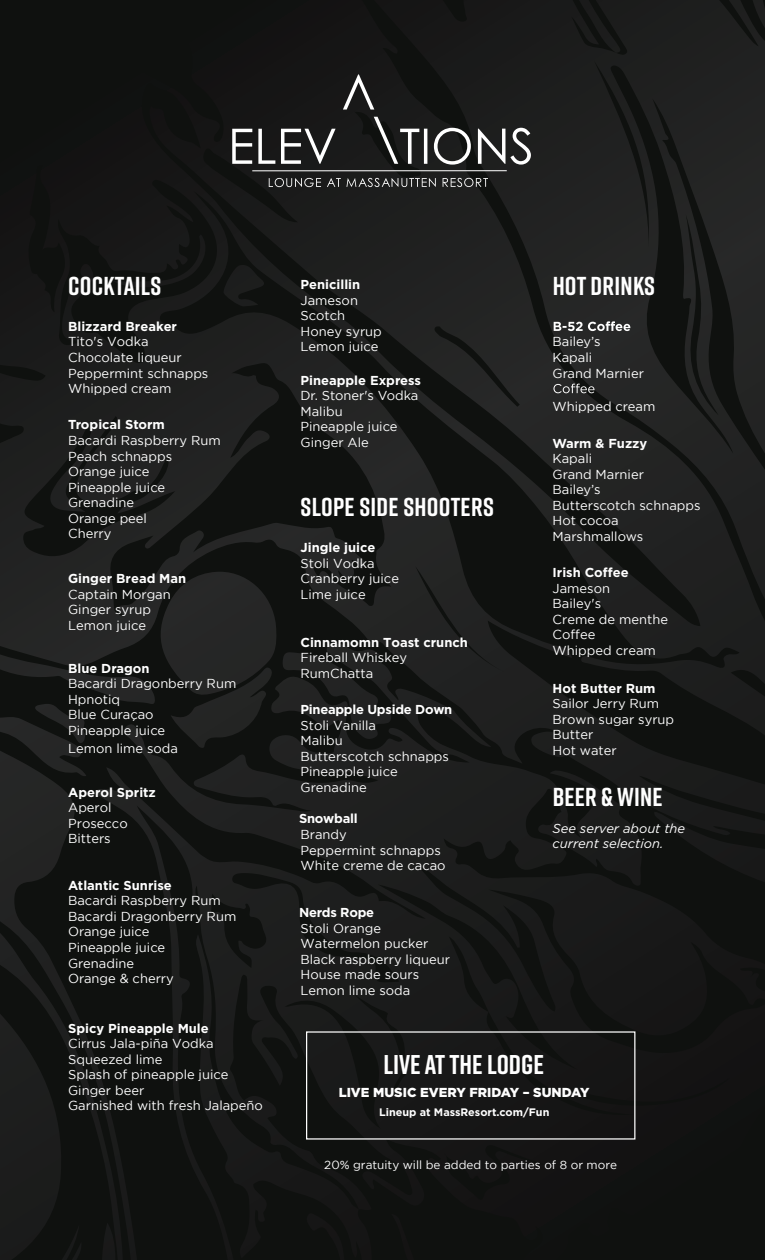
<style>
.page{position:relative;width:765px;height:1260px;background:#0f110f}
.page>*{position:absolute;margin:0;border:0;box-sizing:border-box;transform-origin:0 0}
.t1{font:700 27.12px "Rift";color:#fff}
.t2{font:700 25.88px "Rift";letter-spacing:.01em;color:#fff}
.t3{font:13px/15.5px "Gotham";color:#fff}
.t4{font:700 13px "Gotham";color:#fff}
.t5{font:700 13px "Gotham";letter-spacing:-.02em;color:#fff}
.t6{font:italic 13px/15.5px "Gotham";color:#fff}
.t7{font:900 13px "Gotham";color:#fff}
.t8{font:11.75px "Gotham";color:#fff}
.t9{font:700 10.88px "Gotham";color:#fff}
</style>
<div class="page">
<svg style="left:67px;top:0;width:698px;height:599px"></svg>
<svg style="left:343px;top:74px;width:31px;height:36px"></svg>
<svg style="left:232px;top:129px;width:20px;height:35px"></svg>
<svg style="left:258px;top:129px;width:17px;height:35px"></svg>
<svg style="left:281px;top:129px;width:55px;height:35px"></svg>
<svg style="left:374px;top:117px;width:45px;height:47px"></svg>
<hr style="left:424px;top:129px;width:3px;height:35px;background:#fff">
<svg style="left:434px;top:128px;width:37px;height:37px"></svg>
<svg style="left:478px;top:128px;width:53px;height:37px"></svg>
<svg style="left:269px;top:178px;width:52px;height:9px"></svg>
<svg style="left:327px;top:178px;width:109px;height:9px"></svg>
<svg style="left:443px;top:178px;width:45px;height:9px"></svg>
<hr style="left:252px;top:170px;width:255px;height:1px;background:#fff">
<svg style="left:554px;top:321px;width:76px;height:10px"></svg>
<svg style="left:553px;top:384px;width:42px;height:9px"></svg>
<h2 class="t2" style="left:68px;top:267px;width:94px">COCKTAILS</h2>
<p class="t4" style="left:68px;top:319px;width:110px">Blizzard Breaker</p>
<p class="t3" style="left:68px;top:334px;width:142px">Tito's Vodka<br>Chocolate liqueur<br>Peppermint schnapps<br>Whipped cream</p>
<p class="t4" style="left:68px;top:417px;width:98px">Tropical Storm</p>
<p class="t3" style="left:68px;top:432px;width:154px">Bacardi Raspberry Rum<br>Peach schnapps<br>Orange juice<br>Pineapple juice<br>Grenadine<br>Orange peel<br>Cherry</p>
<p class="t4" style="left:68px;top:571px;width:120px">Ginger Bread Man</p>
<p class="t3" style="left:68px;top:586px;width:104px">Captain Morgan<br>Ginger syrup<br>Lemon juice</p>
<p class="t4" style="left:68px;top:661px;width:83px">Blue Dragon</p>
<p class="t3" style="left:68px;top:676px;width:170px">Bacardi Dragonberry Rum<br>Hpnotiq<br>Blue Curaçao<br>Pineapple juice</p>
<p class="t3" style="left:68px;top:741px;width:111px">Lemon lime soda</p>
<p class="t4" style="left:68px;top:785px;width:89px">Aperol Spritz</p>
<p class="t3" style="left:68px;top:800px;width:61px">Aperol<br>Prosecco<br>Bitters</p>
<p class="t4" style="left:68px;top:878px;width:105px">Atlantic Sunrise</p>
<p class="t3" style="left:68px;top:893px;width:170px">Bacardi Raspberry Rum<br>Bacardi Dragonberry Rum<br>Orange juice<br>Pineapple juice<br>Grenadine<br>Orange &amp; cherry</p>
<p class="t4" style="left:68px;top:1020px;width:142px">Spicy Pineapple Mule</p>
<p class="t3" style="left:68px;top:1036px;width:196px">Cirrus Jala-piña Vodka<br>Squeezed lime<br>Splash of pineapple juice<br>Ginger beer<br>Garnished with fresh Jalapeño</p>
<p class="t4" style="left:301px;top:277px;width:61px">Penicillin</p>
<p class="t3" style="left:301px;top:292px;width:83px">Jameson<br>Scotch<br>Honey syrup<br>Lemon juice</p>
<p class="t4" style="left:301px;top:372px;width:122px">Pineapple Express</p>
<p class="t3" style="left:301px;top:388px;width:119px">Dr. Stoner's Vodka<br>Malibu<br>Pineapple juice<br>Ginger Ale</p>
<h2 class="t2" style="left:301px;top:488px;width:195px">SLOPE SIDE SHOOTERS</h2>
<p class="t4" style="left:301px;top:540px;width:77px">Jingle juice</p>
<p class="t3" style="left:301px;top:555px;width:100px">Stoli Vodka<br>Cranberry juice<br>Lime juice</p>
<p class="t4" style="left:301px;top:635px;width:169px">Cinnamomn Toast crunch</p>
<p class="t3" style="left:301px;top:650px;width:108px">Fireball Whiskey<br>RumChatta</p>
<p class="t5" style="left:301px;top:702px;width:153px">Pineapple Upside Down</p>
<p class="t3" style="left:301px;top:717px;width:150px">Stoli Vanilla<br>Malibu<br>Butterscotch schnapps<br>Pineapple juice<br>Grenadine</p>
<p class="t3" style="left:301px;top:827px;width:147px">Brandy<br>Peppermint schnapps<br>White creme de cacao</p>
<p class="t5" style="left:299px;top:811px;width:60px">Snowball</p>
<p class="t5" style="left:299px;top:905px;width:77px">Nerds Rope</p>
<p class="t3" style="left:301px;top:920px;width:151px">Stoli Orange<br>Watermelon pucker<br>Black raspberry liqueur<br>House made sours<br>Lemon lime soda</p>
<h2 class="t2" style="left:553px;top:267px;width:104px">HOT DRINKS</h2>
<p class="t3" style="left:553px;top:334px;width:93px">Bailey’s<br>Kapali<br>Grand Marnier</p>
<p class="t3" style="left:553px;top:399px;width:104px">Whipped cream</p>
<p class="t4" style="left:553px;top:435px;width:96px">Warm &amp; Fuzzy</p>
<p class="t3" style="left:553px;top:451px;width:149px">Kapali<br>Grand Marnier<br>Bailey’s<br>Butterscotch schnapps<br>Hot cocoa<br>Marshmallows</p>
<p class="t4" style="left:553px;top:565px;width:78px">Irish Coffee</p>
<p class="t3" style="left:553px;top:580px;width:117px">Jameson<br>Bailey's<br>Creme de menthe<br>Coffee<br>Whipped cream</p>
<p class="t4" style="left:553px;top:680px;width:104px">Hot Butter Rum</p>
<p class="t3" style="left:553px;top:696px;width:123px">Sailor Jerry Rum<br>Brown sugar syrup<br>Butter<br>Hot water</p>
<h2 class="t2" style="left:553px;top:778px;width:112px">BEER &amp;WINE</h2>
<p class="t6" style="left:553px;top:820px;width:134px">See server about the current selection.</p>
<h1 class="t1" style="left:383px;top:1045px;width:162px">LIVE AT THE LODGE</h1>
<p class="t7" style="left:339px;top:1085px;width:252px">LIVE MUSIC EVERY FRIDAY – SUNDAY</p>
<p class="t9" style="left:379px;top:1106px;width:172px">Lineup at MassResort.com/Fun</p>
<p class="t8" style="left:324px;top:1158px;width:294px">20% gratuity will be added to parties of 8 or more</p>
</div>
